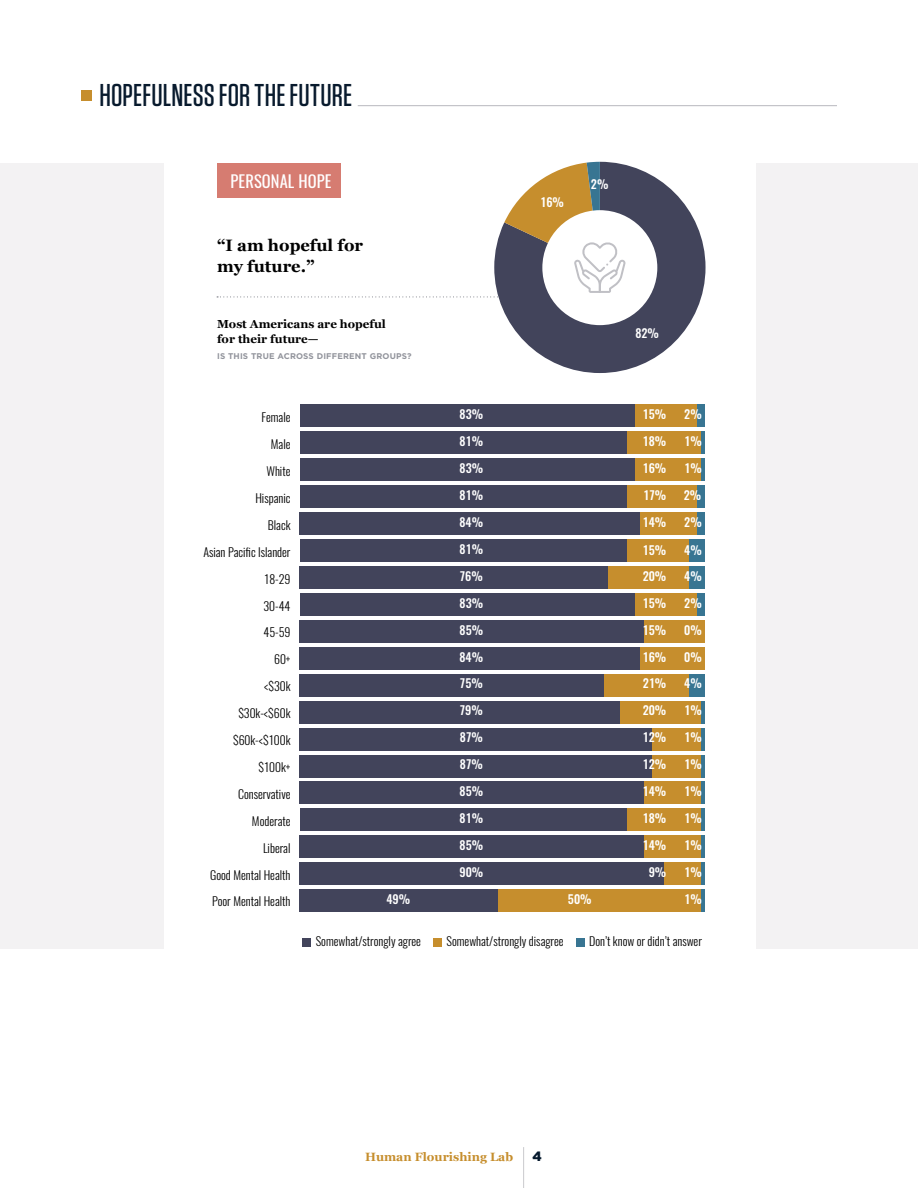
<style>
.page{position:relative;width:918px;height:1188px;background:#fff}
.page>*{position:absolute;margin:0;border:0;box-sizing:border-box;transform-origin:0 0}
.t1{font:500 31.5px "Tungsten";letter-spacing:.005em;color:#081a2d}
.t2{font:700 16.5px/21px "Georgia";color:#000}
.t3{font:16.5px "Oswald";letter-spacing:.005em;color:#fff}
.t4{font:900 13.5px "Gotham";color:#05192d}
.t5{font:300 12px "Oswald";color:#000}
.t6{font:500 12px/26px "Oswald";color:#fff}
.t7{font:700 12px "Georgia";color:#c68e2d}
.t8{font:700 11.7px/15px "Georgia";color:#000}
.t9{font:700 8.25px "Gotham";letter-spacing:.02em;color:#92949c}
</style>
<div class="page">
<hr style="left:523px;top:1147px;width:1px;height:41px;background:#cacace">
<svg style="left:499px;top:165px;width:207px;height:208px;fill:#42445b"></svg>
<hr style="left:358px;top:105px;width:479px;height:1px;background:#c0c0c5">
<div style="left:81px;top:90px;width:10px;height:10px;background:#c68e2d"></div>
<div style="left:0;top:163px;width:163px;height:786px;background:#f3f2f3"></div>
<div style="left:756px;top:163px;width:162px;height:786px;background:#f3f2f3"></div>
<div style="left:542px;top:210px;width:115px;height:115px;background:#fff;border-radius:50%"></div>
<svg style="left:217px;top:162px;width:409px;height:136px"></svg>
<div style="left:302px;top:938px;width:9px;height:8px;background:#42445b"></div>
<div style="left:433px;top:938px;width:9px;height:8px;background:#c68e2d"></div>
<div style="left:576px;top:938px;width:8px;height:8px;background:#387592"></div>
<div style="left:300px;top:647px;width:340px;height:22px;background:#42445b"></div>
<div style="left:640px;top:647px;width:65px;height:22px;background:#c68e2d"></div>
<div style="left:300px;top:620px;width:344px;height:22px;background:#42445b"></div>
<div style="left:644px;top:620px;width:61px;height:22px;background:#c68e2d"></div>
<div style="left:300px;top:890px;width:198px;height:22px;background:#42445b"></div>
<div style="left:498px;top:890px;width:203px;height:22px;background:#c68e2d"></div>
<hr style="left:701px;top:890px;width:4px;height:22px;background:#387592">
<div style="left:300px;top:863px;width:364px;height:22px;background:#42445b"></div>
<div style="left:664px;top:863px;width:37px;height:22px;background:#c68e2d"></div>
<hr style="left:701px;top:863px;width:4px;height:22px;background:#387592">
<div style="left:300px;top:836px;width:344px;height:22px;background:#42445b"></div>
<div style="left:644px;top:836px;width:57px;height:22px;background:#c68e2d"></div>
<hr style="left:701px;top:836px;width:4px;height:22px;background:#387592">
<div style="left:300px;top:809px;width:328px;height:22px;background:#42445b"></div>
<div style="left:628px;top:809px;width:73px;height:22px;background:#c68e2d"></div>
<hr style="left:701px;top:809px;width:4px;height:22px;background:#387592">
<div style="left:300px;top:782px;width:344px;height:22px;background:#42445b"></div>
<div style="left:644px;top:782px;width:57px;height:22px;background:#c68e2d"></div>
<hr style="left:701px;top:782px;width:4px;height:22px;background:#387592">
<div style="left:300px;top:755px;width:352px;height:22px;background:#42445b"></div>
<div style="left:652px;top:755px;width:49px;height:22px;background:#c68e2d"></div>
<hr style="left:701px;top:755px;width:4px;height:22px;background:#387592">
<div style="left:300px;top:728px;width:352px;height:22px;background:#42445b"></div>
<div style="left:652px;top:728px;width:49px;height:22px;background:#c68e2d"></div>
<hr style="left:701px;top:728px;width:4px;height:22px;background:#387592">
<div style="left:300px;top:701px;width:320px;height:22px;background:#42445b"></div>
<div style="left:620px;top:701px;width:81px;height:22px;background:#c68e2d"></div>
<hr style="left:701px;top:701px;width:4px;height:22px;background:#387592">
<div style="left:300px;top:674px;width:304px;height:22px;background:#42445b"></div>
<div style="left:604px;top:674px;width:85px;height:22px;background:#c68e2d"></div>
<div style="left:689px;top:674px;width:16px;height:22px;background:#387592"></div>
<div style="left:300px;top:593px;width:336px;height:22px;background:#42445b"></div>
<div style="left:636px;top:593px;width:61px;height:22px;background:#c68e2d"></div>
<div style="left:697px;top:593px;width:8px;height:22px;background:#387592"></div>
<div style="left:300px;top:566px;width:308px;height:22px;background:#42445b"></div>
<div style="left:608px;top:566px;width:81px;height:22px;background:#c68e2d"></div>
<div style="left:689px;top:566px;width:16px;height:22px;background:#387592"></div>
<div style="left:300px;top:539px;width:328px;height:22px;background:#42445b"></div>
<div style="left:628px;top:539px;width:61px;height:22px;background:#c68e2d"></div>
<div style="left:689px;top:539px;width:16px;height:22px;background:#387592"></div>
<div style="left:300px;top:512px;width:340px;height:23px;background:#42445b"></div>
<div style="left:640px;top:512px;width:57px;height:23px;background:#c68e2d"></div>
<div style="left:697px;top:512px;width:8px;height:23px;background:#387592"></div>
<div style="left:300px;top:486px;width:328px;height:22px;background:#42445b"></div>
<div style="left:628px;top:486px;width:69px;height:22px;background:#c68e2d"></div>
<div style="left:697px;top:486px;width:8px;height:22px;background:#387592"></div>
<div style="left:300px;top:459px;width:336px;height:22px;background:#42445b"></div>
<div style="left:636px;top:459px;width:65px;height:22px;background:#c68e2d"></div>
<hr style="left:701px;top:459px;width:4px;height:22px;background:#387592">
<div style="left:300px;top:432px;width:328px;height:22px;background:#42445b"></div>
<div style="left:628px;top:432px;width:73px;height:22px;background:#c68e2d"></div>
<hr style="left:701px;top:432px;width:4px;height:22px;background:#387592">
<div style="left:300px;top:405px;width:336px;height:22px;background:#42445b"></div>
<div style="left:636px;top:405px;width:61px;height:22px;background:#c68e2d"></div>
<div style="left:697px;top:405px;width:8px;height:22px;background:#387592"></div>
<h1 class="t1" style="left:99px;top:81px;width:254px">HOPEFULNESS FOR THE FUTURE</h1>
<h2 class="t3" style="left:231px;top:172px;width:102px">PERSONAL HOPE</h2>
<h2 class="t2" style="left:217px;top:236px;width:147px">“I am hopeful for my future.”</h2>
<p class="t8" style="left:217px;top:317px;width:170px">Most Americans are hopeful for their future—</p>
<p class="t9" style="left:217px;top:353px;width:196px">IS THIS TRUE ACROSS DIFFERENT GROUPS?</p>
<p class="t5" style="left:261px;top:411px;width:31px">Female</p>
<p class="t5" style="left:271px;top:438px;width:21px">Male</p>
<p class="t5" style="left:266px;top:465px;width:26px">White</p>
<p class="t5" style="left:255px;top:492px;width:37px">Hispanic</p>
<p class="t5" style="left:268px;top:519px;width:24px">Black</p>
<p class="t5" style="left:203px;top:541px;width:89px">Asian Pacific Islander</p>
<p class="t5" style="left:264px;top:573px;width:28px">18-29</p>
<p class="t5" style="left:264px;top:600px;width:29px">30-44</p>
<p class="t5" style="left:264px;top:627px;width:28px">45-59</p>
<p class="t5" style="left:274px;top:653px;width:18px">60+</p>
<p class="t5" style="left:264px;top:680px;width:28px">&lt;$30k</p>
<p class="t5" style="left:238px;top:707px;width:54px">$30k-&lt;$60k</p>
<p class="t5" style="left:233px;top:734px;width:59px">$60k-&lt;$100k</p>
<p class="t5" style="left:259px;top:761px;width:33px">$100k+</p>
<p class="t5" style="left:238px;top:783px;width:54px">Conservative</p>
<p class="t5" style="left:252px;top:810px;width:40px">Moderate</p>
<p class="t5" style="left:263px;top:837px;width:29px">Liberal</p>
<p class="t5" style="left:210px;top:864px;width:82px">Good Mental Health</p>
<p class="t5" style="left:212px;top:891px;width:80px">Poor Mental Health</p>
<p class="t6" style="left:386px;top:887px;width:25px">49%</p>
<p class="t6" style="left:460px;top:402px;width:25px">83%</p>
<p class="t6" style="left:460px;top:429px;width:25px">81%</p>
<p class="t6" style="left:460px;top:456px;width:25px">83%</p>
<p class="t6" style="left:460px;top:483px;width:25px">81%</p>
<p class="t6" style="left:460px;top:510px;width:25px">84%</p>
<p class="t6" style="left:460px;top:537px;width:25px">81%</p>
<p class="t6" style="left:460px;top:564px;width:24px">76%</p>
<p class="t6" style="left:460px;top:591px;width:25px">83%</p>
<p class="t6" style="left:460px;top:618px;width:25px">85%</p>
<p class="t6" style="left:460px;top:644px;width:25px">84%</p>
<p class="t6" style="left:460px;top:671px;width:24px">75%</p>
<p class="t6" style="left:460px;top:698px;width:24px">79%</p>
<p class="t6" style="left:460px;top:725px;width:24px">87%</p>
<p class="t6" style="left:460px;top:752px;width:24px">87%</p>
<p class="t6" style="left:460px;top:779px;width:25px">85%</p>
<p class="t6" style="left:460px;top:806px;width:25px">81%</p>
<p class="t6" style="left:460px;top:833px;width:25px">85%</p>
<p class="t6" style="left:460px;top:860px;width:25px">90%</p>
<p class="t6" style="left:540px;top:189px;width:25px">16%</p>
<p class="t6" style="left:591px;top:172px;width:19px">2%</p>
<p class="t6" style="left:568px;top:887px;width:25px">50%</p>
<p class="t6" style="left:635px;top:320px;width:25px">82%</p>
<p class="t6" style="left:643px;top:402px;width:25px">15%</p>
<p class="t6" style="left:643px;top:429px;width:25px">18%</p>
<p class="t6" style="left:643px;top:456px;width:25px">16%</p>
<p class="t6" style="left:644px;top:483px;width:24px">17%</p>
<p class="t6" style="left:643px;top:510px;width:25px">14%</p>
<p class="t6" style="left:643px;top:538px;width:25px">15%<br>20%</p>
<p class="t6" style="left:643px;top:591px;width:25px">15%</p>
<p class="t6" style="left:643px;top:618px;width:25px">15%</p>
<p class="t6" style="left:643px;top:644px;width:25px">16%</p>
<p class="t6" style="left:643px;top:671px;width:25px">21%</p>
<p class="t6" style="left:643px;top:698px;width:25px">20%</p>
<p class="t6" style="left:643px;top:725px;width:25px">12%</p>
<p class="t6" style="left:643px;top:752px;width:25px">12%</p>
<p class="t6" style="left:643px;top:779px;width:25px">14%</p>
<p class="t6" style="left:643px;top:806px;width:25px">18%</p>
<p class="t6" style="left:643px;top:833px;width:25px">14%</p>
<p class="t6" style="left:649px;top:860px;width:19px">9%</p>
<p class="t6" style="left:684px;top:402px;width:19px">2%</p>
<p class="t6" style="left:684px;top:429px;width:19px">1%</p>
<p class="t6" style="left:684px;top:456px;width:19px">1%</p>
<p class="t6" style="left:684px;top:483px;width:19px">2%</p>
<p class="t6" style="left:684px;top:510px;width:19px">2%</p>
<p class="t6" style="left:684px;top:538px;width:19px">4%<br>4%</p>
<p class="t6" style="left:684px;top:591px;width:19px">2%</p>
<p class="t6" style="left:684px;top:618px;width:19px">0%</p>
<p class="t6" style="left:684px;top:645px;width:19px">0%</p>
<p class="t6" style="left:684px;top:671px;width:19px">4%</p>
<p class="t6" style="left:684px;top:698px;width:19px">1%</p>
<p class="t6" style="left:684px;top:725px;width:19px">1%</p>
<p class="t6" style="left:684px;top:752px;width:19px">1%</p>
<p class="t6" style="left:684px;top:779px;width:19px">1%</p>
<p class="t6" style="left:684px;top:806px;width:19px">1%</p>
<p class="t6" style="left:684px;top:833px;width:19px">1%</p>
<p class="t6" style="left:684px;top:860px;width:19px">1%</p>
<p class="t6" style="left:684px;top:887px;width:19px">1%</p>
<p class="t5" style="left:316px;top:931px;width:107px">Somewhat/strongly agree</p>
<p class="t5" style="left:447px;top:931px;width:119px">Somewhat/strongly disagree</p>
<p class="t5" style="left:589px;top:931px;width:114px">Don’t know or didn’t answer</p>
<p class="t7" style="left:365px;top:1152px;width:150px">Human Flourishing Lab</p>
<p class="t4" style="left:533px;top:1150px;width:11px">4</p>
</div>
